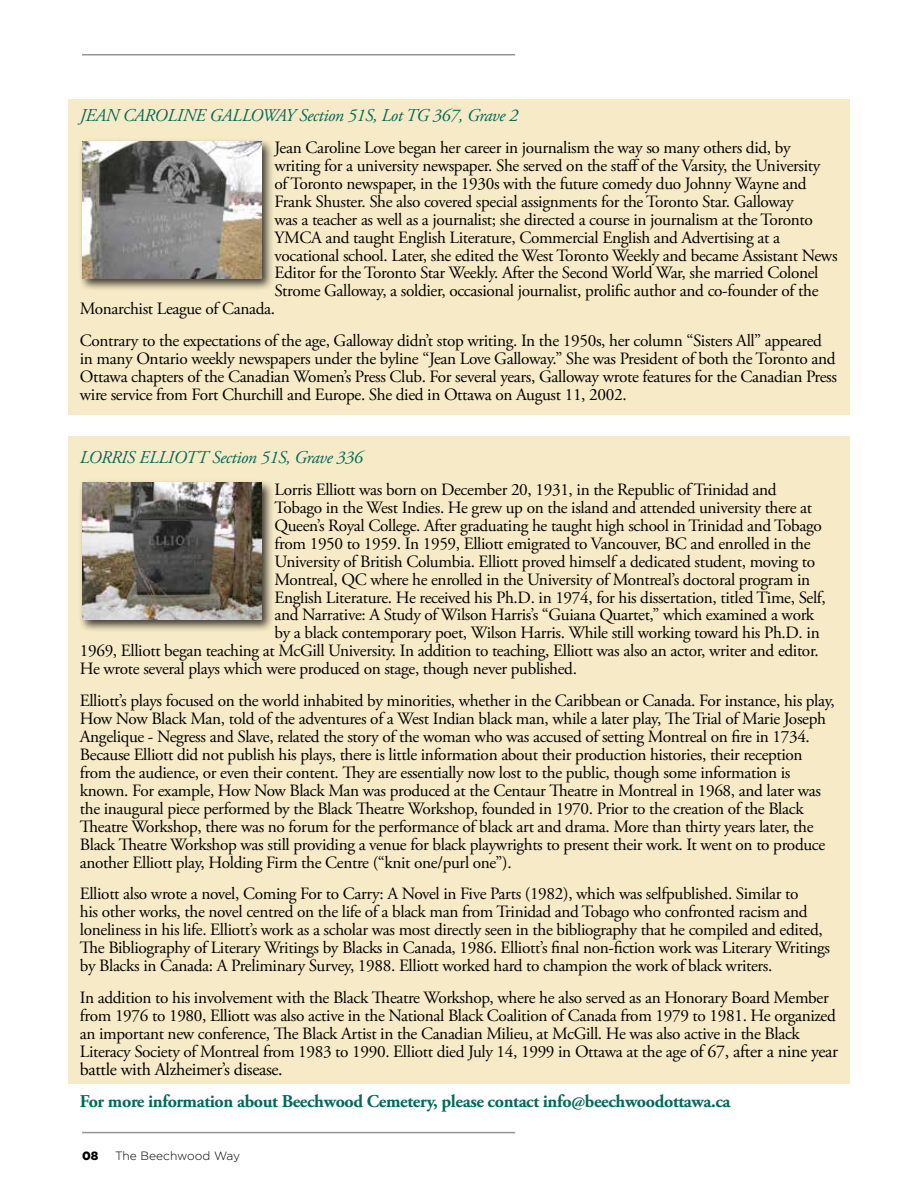
<style>
.page{position:relative;width:918px;height:1188px;background:#fff}
.page>*{position:absolute;margin:0;border:0;box-sizing:border-box;transform-origin:0 0}
.t1{font:italic 18px "Adobe Garamond Pro";letter-spacing:-.02em;color:#006a5b}
.t2{font:700 18px "Adobe Garamond Pro";letter-spacing:-.02em;color:#006a5b}
.t3{font:18px "Adobe Garamond Pro";letter-spacing:-.02em;color:#000}
.t4{font:17.25px/18px "Adobe Garamond Pro";letter-spacing:-.02em;color:#000}
.t5{font:300 12px "Gotham";color:#000}
.t6{font:900 12px "Gotham";color:#000}
.s1{font-size:18px}
</style>
<div class="page">
<div style="left:68px;top:99px;width:782px;height:316px;background:#f7e9c1"></div>
<div style="left:68px;top:436px;width:782px;height:648px;background:#f7e9c1"></div>
<hr style="left:82px;top:54px;width:433px;height:2px;background:#939598">
<hr style="left:82px;top:1132px;width:433px;height:1px;background:#939598">
<div style="left:79px;top:479px;width:195px;height:153px;background:#000;opacity:.75"></div>
<img style="left:82px;top:483px;width:179px;height:136px">
<div style="left:79px;top:138px;width:195px;height:153px;background:#000;opacity:.75"></div>
<img style="left:82px;top:142px;width:179px;height:137px">
<p class="t1" style="left:80px;top:105px;width:440px">JEAN CAROLINE GALLOWAY Section 51S, Lot TG 367, Grave 2</p>
<p class="t4" style="left:275px;top:139px;width:517px">Jean Caroline Love began her career in journalism the way so many others did, by</p>
<p class="t4" style="left:275px;top:157px;width:547px">writing for a university newspaper. She served on the staff of the Varsity, the University</p>
<p class="t4" style="left:275px;top:175px;width:534px">of Toronto newspaper, in the 1930s with the future comedy duo Johnny Wayne and</p>
<p class="t4" style="left:275px;top:193px;width:521px">Frank Shuster. She also covered special assignments for the Toronto Star. Galloway</p>
<p class="t4" style="left:275px;top:211px;width:540px">was a teacher as well as a journalist; she directed a course in journalism at the Toronto</p>
<p class="t4" style="left:275px;top:229px;width:507px">YMCA and taught English Literature, Commercial English and Advertising at a</p>
<p class="t4" style="left:275px;top:247px;width:565px">vocational school. Later, she edited the West Toronto Weekly and became Assistant News</p>
<p class="t4" style="left:275px;top:265px;width:545px">Editor for the Toronto Star Weekly. After the Second World War, she married Colonel</p>
<p class="t4" style="left:275px;top:283px;width:546px">Strome Galloway, a soldier, occasional journalist, prolific author and co-founder of the</p>
<p class="t4" style="left:80px;top:301px;width:197px">Monarchist League of Canada.</p>
<p class="t4" style="left:80px;top:332px;width:759px">Contrary to the expectations of the age, Galloway didn’t stop writing. In the 1950s, her column “Sisters All” appeared in many Ontario weekly newspapers under the byline “Jean Love Galloway.” She was President of both the Toronto and Ottawa chapters of the Canadian Women’s Press Club. For several years, Galloway wrote features for the Canadian Press wire service from Fort Churchill and Europe. She died in Ottawa on August 11, 2002.</p>
<p class="t1" style="left:80px;top:447px;width:284px">LORRIS ELLIOTT Section 51S, Grave 336</p>
<p class="t4" style="left:275px;top:481px;width:504px">Lorris Elliott was born on December 20, 1931, in the Republic of Trinidad and</p>
<p class="t4" style="left:275px;top:499px;width:539px">Tobago in the West Indies. He grew up on the island and attended university there at</p>
<p class="t4" style="left:275px;top:517px;width:549px">Queen’s Royal College. After graduating he taught high school in Trinidad and Tobago</p>
<p class="t4" style="left:275px;top:535px;width:538px">from 1950 to 1959. In 1959, Elliott emigrated to Vancouver, BC and enrolled in the</p>
<p class="t4" style="left:275px;top:553px;width:542px">University of British Columbia. Elliott proved himself a dedicated student, moving to</p>
<p class="t4" style="left:275px;top:571px;width:537px">Montreal, QC where he enrolled in the University of Montreal’s doctoral program in</p>
<p class="t4" style="left:275px;top:589px;width:553px">English Literature. He received his Ph.D. in 1974, for his dissertation, titled Time, Self,</p>
<p class="t4" style="left:275px;top:607px;width:541px">and Narrative: A Study of Wilson Harris’s “Guiana Quartet,” which examined a work</p>
<p class="t4" style="left:275px;top:625px;width:547px">by a black contemporary poet, Wilson Harris. While still working toward his Ph.D. in</p>
<p class="t4" style="left:80px;top:643px;width:740px">1969, Elliott began teaching at McGill University. In addition to teaching, Elliott was also an actor, writer and editor.</p>
<p class="t4" style="left:80px;top:661px;width:499px">He wrote several plays which were produced on stage, though never published.</p>
<p class="t4" style="left:80px;top:692px;width:756px">Elliott’s plays focused on the world inhabited by minorities, whether in the Caribbean or Canada. For instance, his play, How Now Black Man, told of the adventures of a West Indian black man, while a later play, The Trial of Marie Joseph Angelique - Negress and Slave, related the story of the woman who was accused of setting Montreal on fire in 1734.<br>Because Elliott did not publish his plays, there is little information about their production histories, their reception from the audience, or even their content. They are essentially now lost to the public, though some information is known. For example, How Now Black Man was produced at the Centaur Theatre in Montreal in 1968, and later was the inaugural piece performed by the Black Theatre Workshop, founded in 1970. Prior to the creation of the Black Theatre Workshop, there was no forum for the performance of black art and drama. More than thirty years later, the Black Theatre Workshop was still providing a venue for black playwrights to present their work. It went on to produce another Elliott play, Holding Firm the Centre (“knit one/purl one”).</p>
<p class="t4" style="left:80px;top:886px;width:752px">Elliott also wrote a novel, Coming For to Carry: A Novel in Five Parts (1982), which was selfpublished. Similar to<br>his other works, the novel centred on the life of a black man from Trinidad and Tobago who confronted racism and loneliness in his life. Elliott’s work as a scholar was most directly seen in the bibliography that he compiled and edited, The Bibliography of Literary Writings by Blacks in Canada, 1986. Elliott’s final non-fiction work was Literary Writings by Blacks in Canada: A Preliminary Survey, 1988. Elliott worked hard to champion the work of black writers.</p>
<p class="t4" style="left:80px;top:989px;width:760px">In addition to his involvement with the Black Theatre Workshop, where he also served as an Honorary Board Member from 1976 to 1980, Elliott was also active in the National Black Coalition of Canada from 1979 to 1981. He organized an important new conference, The Black Artist in the Canadian Milieu, at McGill. He was also active in the Black Literacy Society of Montreal from 1983 to 1990. Elliott died July 14, 1999 in Ottawa at the age <span class="s1">of 67, after a nine year</span></p>
<p class="t3" style="left:80px;top:1059px;width:204px">battle with Alzheimer’s disease.</p>
<p class="t2" style="left:80px;top:1090px;width:652px">For more information about Beechwood Cemetery, please contact info@beechwoodottawa.ca</p>
<p class="t6" style="left:82px;top:1147px;width:18px">08</p>
<p class="t5" style="left:115px;top:1148px;width:127px">The Beechwood Way</p>
</div>
